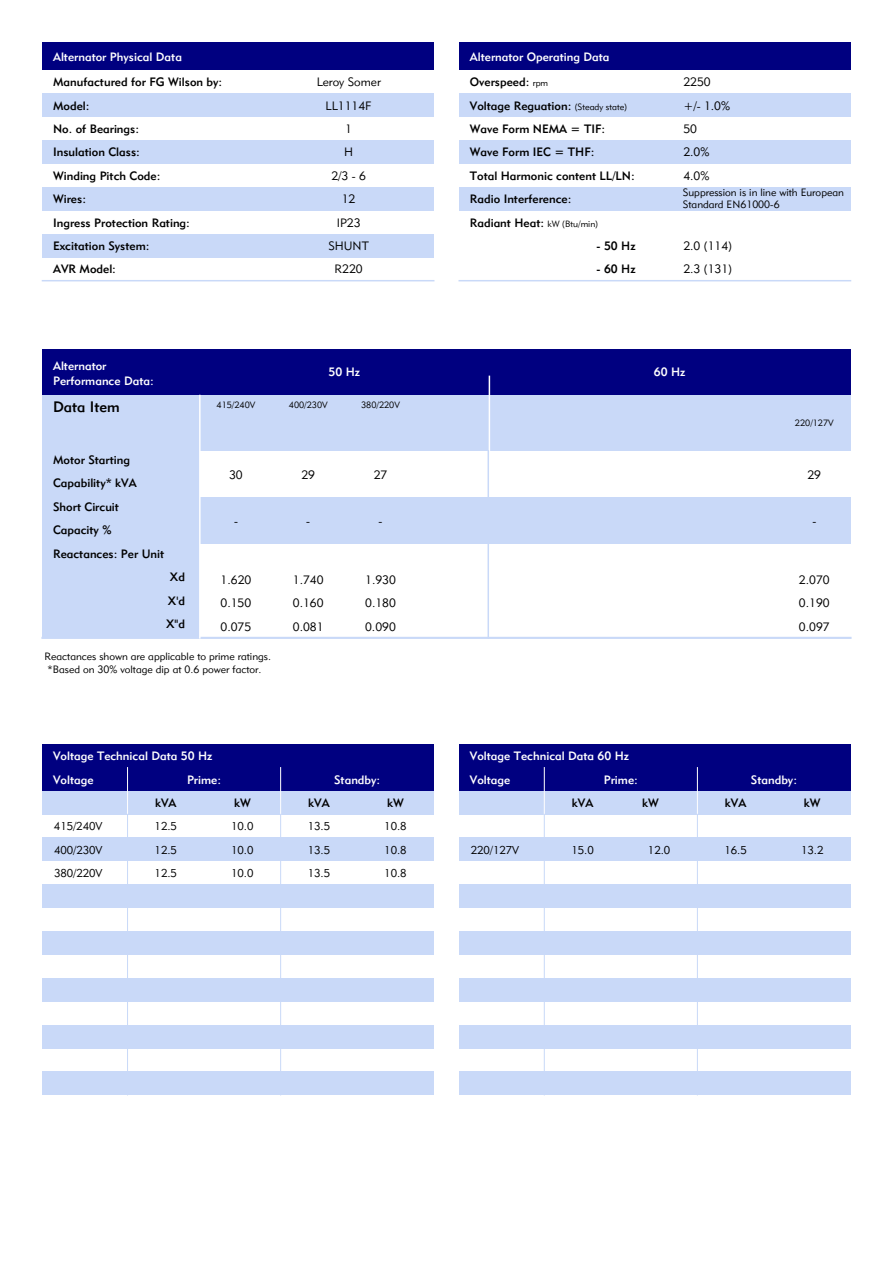
<style>
.page{position:relative;width:893px;height:1263px;background:#fff}
.page>*{position:absolute;margin:0;border:0;box-sizing:border-box;transform-origin:0 0}
.t1{font:15px "Geometric 415 BT Medium A";color:#000}
.t2{font:12px/23.4px "Geometric 415 BT Medium A";color:#000}
.t3{font:12px/23.4px "Geometric 415 BT Medium A";color:#fff}
.t4{font:12px "Geometric 415 BT Lite A";color:#000}
.t5{font:11.25px "Geometric 415 BT Lite A";color:#000}
.t6{font:10.5px/12.6px "Geometric 415 BT Lite A";color:#000}
.t7{font:9px "Geometric 415 BT Lite A";color:#000}
.s1{font-family:"Geometric 415 BT Lite A";font-size:9px}
</style>
<div class="page">
<div style="left:200px;top:498px;width:650px;height:46px;background:#c9d9f8"></div>
<div style="left:459px;top:187px;width:391px;height:24px;background:#c9d9f8"></div>
<div style="left:459px;top:140px;width:391px;height:24px;background:#c9d9f8"></div>
<div style="left:459px;top:94px;width:391px;height:23px;background:#c9d9f8"></div>
<div style="left:42px;top:94px;width:392px;height:23px;background:#c9d9f8"></div>
<div style="left:42px;top:140px;width:392px;height:24px;background:#c9d9f8"></div>
<div style="left:42px;top:187px;width:392px;height:24px;background:#c9d9f8"></div>
<div style="left:42px;top:234px;width:392px;height:23px;background:#c9d9f8"></div>
<div style="left:459px;top:43px;width:391px;height:27px;background:#000080"></div>
<div style="left:42px;top:43px;width:392px;height:27px;background:#000080"></div>
<div style="left:42px;top:349px;width:808px;height:47px;background:#000080"></div>
<div style="left:42px;top:396px;width:808px;height:55px;background:#c9d9f8"></div>
<div style="left:42px;top:451px;width:158px;height:187px;background:#c9d9f8"></div>
<div style="left:42px;top:744px;width:392px;height:47px;background:#000080"></div>
<div style="left:42px;top:791px;width:392px;height:23px;background:#c9d9f8"></div>
<div style="left:42px;top:838px;width:392px;height:23px;background:#c9d9f8"></div>
<div style="left:42px;top:884px;width:392px;height:24px;background:#c9d9f8"></div>
<div style="left:42px;top:931px;width:392px;height:24px;background:#c9d9f8"></div>
<div style="left:42px;top:978px;width:392px;height:23px;background:#c9d9f8"></div>
<div style="left:42px;top:1025px;width:392px;height:23px;background:#c9d9f8"></div>
<div style="left:42px;top:1072px;width:392px;height:23px;background:#c9d9f8"></div>
<hr style="left:127px;top:768px;width:1px;height:46px;background:#fff">
<hr style="left:280px;top:768px;width:1px;height:46px;background:#fff">
<hr style="left:280px;top:814px;width:1px;height:281px;background:#c9d9f8">
<hr style="left:127px;top:814px;width:1px;height:281px;background:#c9d9f8">
<div style="left:459px;top:744px;width:391px;height:47px;background:#000080"></div>
<div style="left:459px;top:791px;width:391px;height:23px;background:#c9d9f8"></div>
<div style="left:459px;top:838px;width:391px;height:23px;background:#c9d9f8"></div>
<div style="left:459px;top:884px;width:391px;height:24px;background:#c9d9f8"></div>
<div style="left:459px;top:931px;width:391px;height:24px;background:#c9d9f8"></div>
<div style="left:459px;top:978px;width:391px;height:23px;background:#c9d9f8"></div>
<div style="left:459px;top:1025px;width:391px;height:23px;background:#c9d9f8"></div>
<div style="left:459px;top:1072px;width:391px;height:23px;background:#c9d9f8"></div>
<hr style="left:544px;top:768px;width:1px;height:46px;background:#fff">
<hr style="left:697px;top:768px;width:1px;height:46px;background:#fff">
<hr style="left:697px;top:814px;width:1px;height:281px;background:#c9d9f8">
<hr style="left:544px;top:814px;width:1px;height:281px;background:#c9d9f8">
<hr style="left:42px;top:280px;width:392px;height:1px;background:#c9d9f8">
<hr style="left:459px;top:280px;width:391px;height:1px;background:#c9d9f8">
<hr style="left:489px;top:376px;width:1px;height:75px;background:#fff">
<hr style="left:487px;top:451px;width:2px;height:187px;background:#c9d9f8">
<hr style="left:42px;top:637px;width:808px;height:2px;background:#c9d9f8">
<hr style="left:199px;top:396px;width:2px;height:242px;background:#fff">
<p class="t3" style="left:53px;top:45px;width:130px">Alternator Physical Data</p>
<p class="t2" style="left:53px;top:70px;width:171px">Manufactured for FG Wilson by:<br>Model:<br>No. of Bearings:<br>Insulation Class:<br>Winding Pitch Code:<br>Wires:<br>Ingress Protection Rating:<br>Excitation System:<br>AVR Model:</p>
<p class="t2" style="left:470px;top:70px;width:166px">Overspeed: <span class="s1">rpm<br></span>Voltage Reguation: <span class="s1">(Steady state)<br></span>Wave Form NEMA = TIF:<br>Wave Form IEC = THF:<br>Total Harmonic content LL/LN:<br>Radio Interference:<br>Radiant Heat: <span class="s1">kW (Btu/min)</span></p>
<p class="t3" style="left:470px;top:45px;width:141px">Alternator Operating Data</p>
<p class="t4" style="left:317px;top:75px;width:66px">Leroy Somer</p>
<p class="t4" style="left:326px;top:98px;width:48px">LL1114F</p>
<p class="t4" style="left:345px;top:122px;width:8px">1</p>
<p class="t4" style="left:344px;top:145px;width:10px">H</p>
<p class="t4" style="left:331px;top:168px;width:36px">2/3- 6</p>
<p class="t4" style="left:342px;top:192px;width:15px">12</p>
<p class="t4" style="left:337px;top:215px;width:25px">IP23</p>
<p class="t2" style="left:596px;top:234px;width:41px">- 50 Hz</p>
<p class="t2" style="left:596px;top:257px;width:41px">- 60 Hz</p>
<p class="t4" style="left:328px;top:238px;width:42px">SHUNT</p>
<p class="t4" style="left:335px;top:262px;width:30px">R220</p>
<p class="t4" style="left:683px;top:75px;width:29px">2250</p>
<p class="t4" style="left:683px;top:98px;width:48px">+/- 1.0%</p>
<p class="t4" style="left:683px;top:122px;width:15px">50</p>
<p class="t4" style="left:683px;top:145px;width:28px">2.0%</p>
<p class="t4" style="left:683px;top:168px;width:28px">4.0%</p>
<p class="t6" style="left:683px;top:186px;width:163px">Suppression is in line with European<br>Standard EN61000-6</p>
<p class="t4" style="left:683px;top:238px;width:50px">2.0 (114)</p>
<p class="t4" style="left:683px;top:262px;width:50px">2.3 (131)</p>
<p class="t3" style="left:53px;top:358px;width:102px;line-height:15.1px">Alternator<br>Performance Data:</p>
<p class="t1" style="left:53px;top:398px;width:68px">Data Item</p>
<p class="t2" style="left:53px;top:449px;width:85px;line-height:22.5px">Motor Starting<br>Capability* kVA</p>
<p class="t2" style="left:53px;top:496px;width:67px;line-height:22.5px">Short Circuit<br>Capacity %</p>
<p class="t2" style="left:53px;top:542px;width:113px">Reactances: Per Unit</p>
<p class="t3" style="left:329px;top:360px;width:33px">50 Hz</p>
<p class="t3" style="left:654px;top:360px;width:33px">60 Hz</p>
<p class="t7" style="left:217px;top:399px;width:40px">415/240V</p>
<p class="t7" style="left:289px;top:399px;width:40px">400/230V</p>
<p class="t7" style="left:361px;top:399px;width:40px">380/220V</p>
<p class="t7" style="left:795px;top:418px;width:40px">220/127V</p>
<p class="t4" style="left:229px;top:467px;width:15px">30</p>
<p class="t4" style="left:301px;top:467px;width:15px">29</p>
<p class="t4" style="left:374px;top:467px;width:15px">27</p>
<p class="t4" style="left:807px;top:467px;width:15px">29</p>
<p class="t4" style="left:234px;top:514px;width:5px">-</p>
<p class="t4" style="left:306px;top:514px;width:5px">-</p>
<p class="t4" style="left:379px;top:514px;width:5px">-</p>
<p class="t4" style="left:812px;top:514px;width:5px">-</p>
<p class="t2" style="left:166px;top:565px;width:20px;text-align:center">Xd<br>X'd<br>X"d</p>
<p class="t6" style="left:45px;top:650px;width:228px">Reactances shown are applicable to prime ratings. *Based on 30% voltage dip at 0.6 power factor.</p>
<p class="t4" style="left:221px;top:572px;width:32px">1.620</p>
<p class="t4" style="left:293px;top:572px;width:32px">1.740</p>
<p class="t4" style="left:365px;top:572px;width:32px">1.930</p>
<p class="t4" style="left:799px;top:572px;width:32px">2.070</p>
<p class="t4" style="left:221px;top:596px;width:32px">0.150</p>
<p class="t4" style="left:293px;top:596px;width:32px">0.160</p>
<p class="t4" style="left:365px;top:596px;width:32px">0.180</p>
<p class="t4" style="left:799px;top:596px;width:32px">0.190</p>
<p class="t4" style="left:221px;top:619px;width:32px">0.075</p>
<p class="t4" style="left:293px;top:619px;width:32px">0.081</p>
<p class="t4" style="left:365px;top:619px;width:32px">0.090</p>
<p class="t4" style="left:799px;top:619px;width:32px">0.097</p>
<p class="t3" style="left:53px;top:744px;width:161px">Voltage Technical Data 50 Hz<br>Voltage</p>
<p class="t3" style="left:187px;top:768px;width:36px">Prime:</p>
<p class="t3" style="left:334px;top:768px;width:48px">Standby:</p>
<p class="t3" style="left:470px;top:744px;width:161px">Voltage Technical Data 60 Hz<br>Voltage</p>
<p class="t3" style="left:604px;top:768px;width:36px">Prime:</p>
<p class="t3" style="left:751px;top:768px;width:48px">Standby:</p>
<p class="t2" style="left:155px;top:791px;width:23px">kVA</p>
<p class="t2" style="left:234px;top:791px;width:18px">kW</p>
<p class="t2" style="left:308px;top:791px;width:23px">kVA</p>
<p class="t2" style="left:387px;top:791px;width:18px">kW</p>
<p class="t2" style="left:572px;top:791px;width:23px">kVA</p>
<p class="t2" style="left:642px;top:791px;width:18px">kW</p>
<p class="t2" style="left:725px;top:791px;width:23px">kVA</p>
<p class="t2" style="left:804px;top:791px;width:18px">kW</p>
<p class="t5" style="left:54px;top:819px;width:50px">415/240V</p>
<p class="t5" style="left:155px;top:819px;width:24px">12.5</p>
<p class="t5" style="left:231px;top:819px;width:24px">10.0</p>
<p class="t5" style="left:308px;top:819px;width:24px">13.5</p>
<p class="t5" style="left:384px;top:819px;width:24px">10.8</p>
<p class="t5" style="left:54px;top:843px;width:50px">400/230V</p>
<p class="t5" style="left:155px;top:843px;width:24px">12.5</p>
<p class="t5" style="left:231px;top:843px;width:24px">10.0</p>
<p class="t5" style="left:308px;top:843px;width:24px">13.5</p>
<p class="t5" style="left:384px;top:843px;width:24px">10.8</p>
<p class="t5" style="left:54px;top:866px;width:50px">380/220V</p>
<p class="t5" style="left:155px;top:866px;width:24px">12.5</p>
<p class="t5" style="left:231px;top:866px;width:24px">10.0</p>
<p class="t5" style="left:308px;top:866px;width:24px">13.5</p>
<p class="t5" style="left:384px;top:866px;width:24px">10.8</p>
<p class="t5" style="left:471px;top:843px;width:50px">220/127V</p>
<p class="t5" style="left:571px;top:843px;width:24px">15.0</p>
<p class="t5" style="left:648px;top:843px;width:24px">12.0</p>
<p class="t5" style="left:724px;top:843px;width:24px">16.5</p>
<p class="t5" style="left:801px;top:843px;width:24px">13.2</p>
</div>
